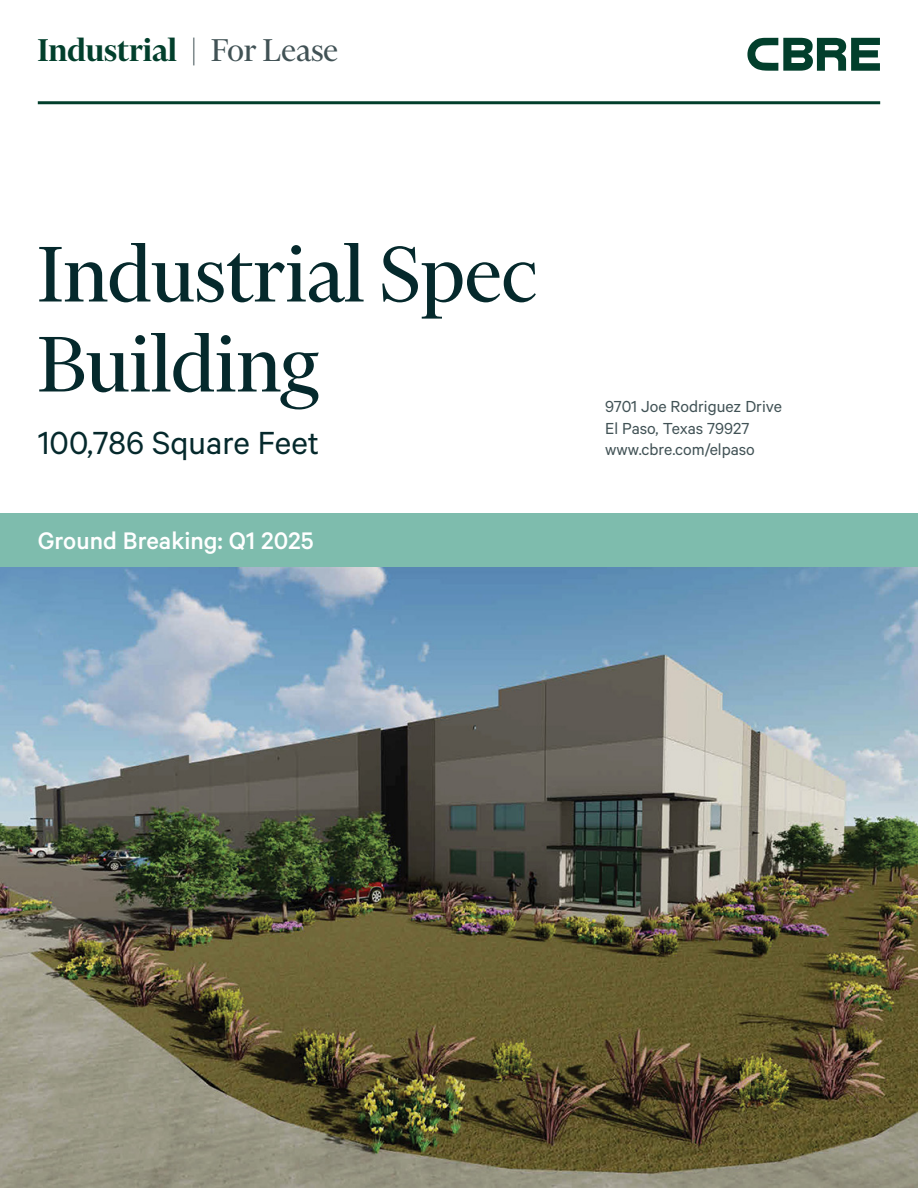
<style>
.page{position:relative;width:918px;height:1188px;background:#fff}
.page>*{position:absolute;margin:0;border:0;box-sizing:border-box;transform-origin:0 0}
.Heading_Large{font:90px/90px "Financier Display";color:#05292c}
.t1{font:600 36px "Financier Display";color:#023f2c}
.Subheading_Large{font:36px "Calibre";color:#05292c}
.t2{font:500 27px "Calibre";color:#fff}
.t3{font:18px "Calibre";color:#415255}
.s1{font-weight:400;color:#415255}
</style>
<div class="page">
<img style="left:0;top:567px;width:918px;height:621px">
<svg style="left:747px;top:38px;width:133px;height:33px"></svg>
<hr style="left:38px;top:101px;width:842px;height:3px;background:#023f2c">
<div style="left:0;top:513px;width:918px;height:54px;background:#7ebcad"></div>
<p class="t1" style="left:38px;top:26px;width:302px">Industrial <span class="s1">| For Lease</span></p>
<p class="Heading_Large" style="left:38px;top:229px;width:501px">Industrial Spec<br>Building</p>
<p class="Subheading_Large" style="left:38px;top:422px;width:283px">100,786 Square Feet</p>
<p class="t2" style="left:38px;top:525px;width:277px">Ground Breaking: Q1 2025</p>
<p class="t3" style="left:605px;top:396px;width:178px">9701 Joe Rodriguez Drive</p>
<p class="t3" style="left:605px;top:417px;width:146px">El Paso, Texas 79927</p>
<p class="t3" style="left:605px;top:438px;width:151px">www.cbre.com/elpaso</p>
</div>
